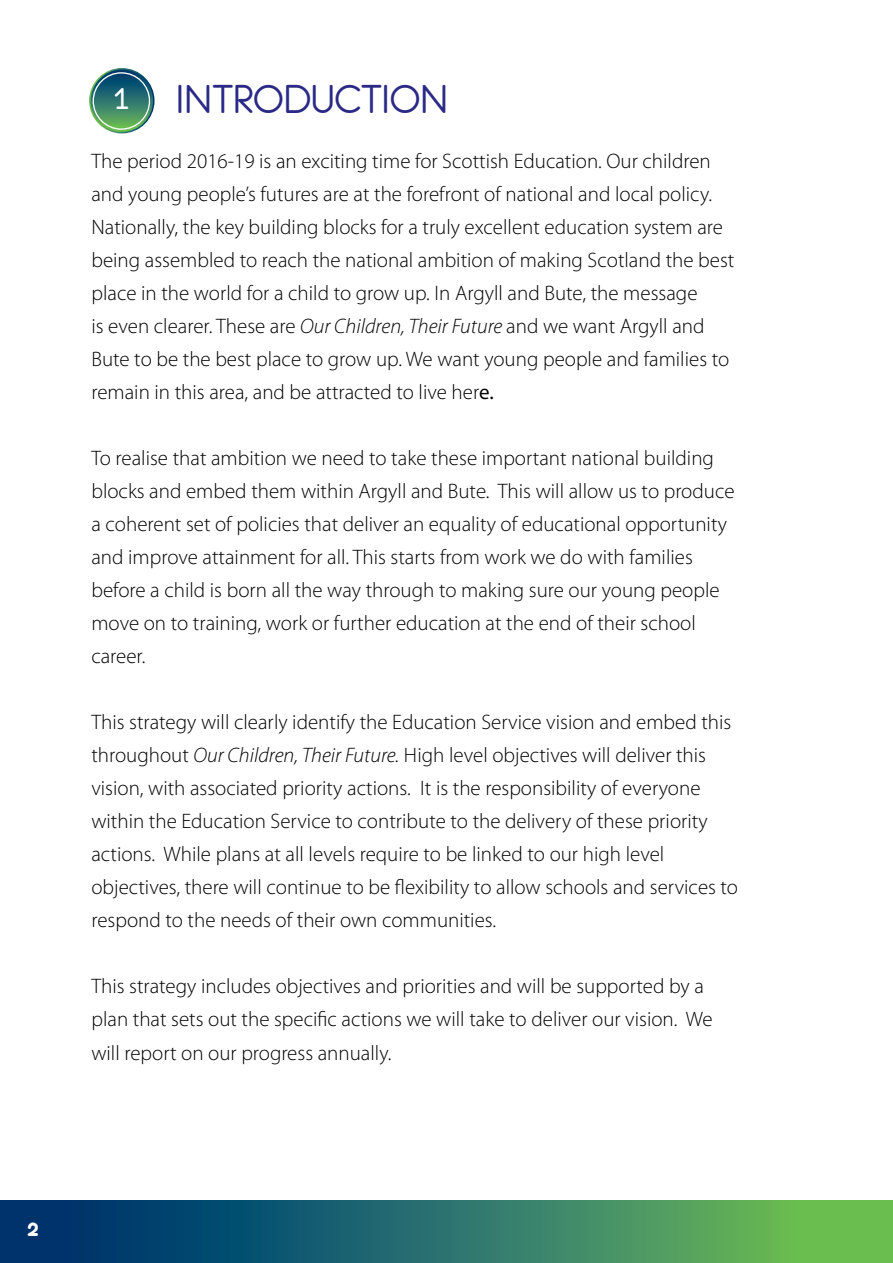
<style>
.page{position:relative;width:893px;height:1263px;background:#fff}
.page>*{position:absolute;margin:0;border:0;box-sizing:border-box;transform-origin:0 0}
.t1{font:45px "Eurofurenceregular";color:#2a2a86}
.t2{font:39.6px "Eurofurenceregular";color:#fff}
.t3{font:24px "Eurofurencebold";color:#fff}
.t4{font:300 21px/33px "Myriad Pro";color:#000}
.s1{font-style:italic}
.s2{font-weight:400}
</style>
<div class="page">
<div style="left:0;top:1200px;width:893px;height:63px;background:linear-gradient(to right,#002677,#72c657)"></div>
<svg style="left:90px;top:69px;width:64px;height:64px;background:#397e71"></svg>
<div style="left:89px;top:68px;width:66px;height:65px;border:2px solid #fff;border-radius:50%"></div>
<div style="left:93px;top:72px;width:57px;height:58px;border:1px solid #fff;border-radius:50%"></div>
<p class="t2" style="left:112px;top:76px;width:20px">1</p>
<h1 class="t1" style="left:176px;top:77px;width:274px">INTRODUCTION</h1>
<p class="t4" style="left:91px;top:144px;width:644px">The period 2016-19 is an exciting time for Scottish Education. Our children and young people’s futures are at the forefront of national and local policy.<br>Nationally, the key building blocks for a truly excellent education system are being assembled to reach the national ambition of making Scotland the best place in the world for a child to grow up. In Argyll and Bute, the message<br>is even clearer. These are <span class="s1">Our Children, Their Future</span> and we want Argyll and Bute to be the best place to grow up. We want young people and families to remain in this area, and be attracted to live her<span class="s2">e.</span></p>
<p class="t4" style="left:91px;top:441px;width:645px">To realise that ambition we need to take these important national building blocks and embed them within Argyll and Bute. This will allow us to produce a coherent set of policies that deliver an equality of educational opportunity and improve attainment for all. This starts from work we do with families before a child is born all the way through to making sure our young people move on to training, work or further education at the end of their school career.</p>
<p class="t4" style="left:91px;top:705px;width:648px">This strategy will clearly identify the Education Service vision and embed this throughout <span class="s1">Our Children, Their Future.</span> High level objectives will deliver this vision, with associated priority actions. It is the responsibility of everyone within the Education Service to contribute to the delivery of these priority actions. While plans at all levels require to be linked to our high level objectives, there will continue to be fexibility to allow schools and services to respond to the needs of their own communities.</p>
<p class="t4" style="left:91px;top:969px;width:623px;line-height:33.8px">This strategy includes objectives and priorities and will be supported by a plan that sets out the specifc actions we will take to deliver our vision. We will report on our progress annually.</p>
<p class="t3" style="left:27px;top:1216px;width:14px">2</p>
</div>
